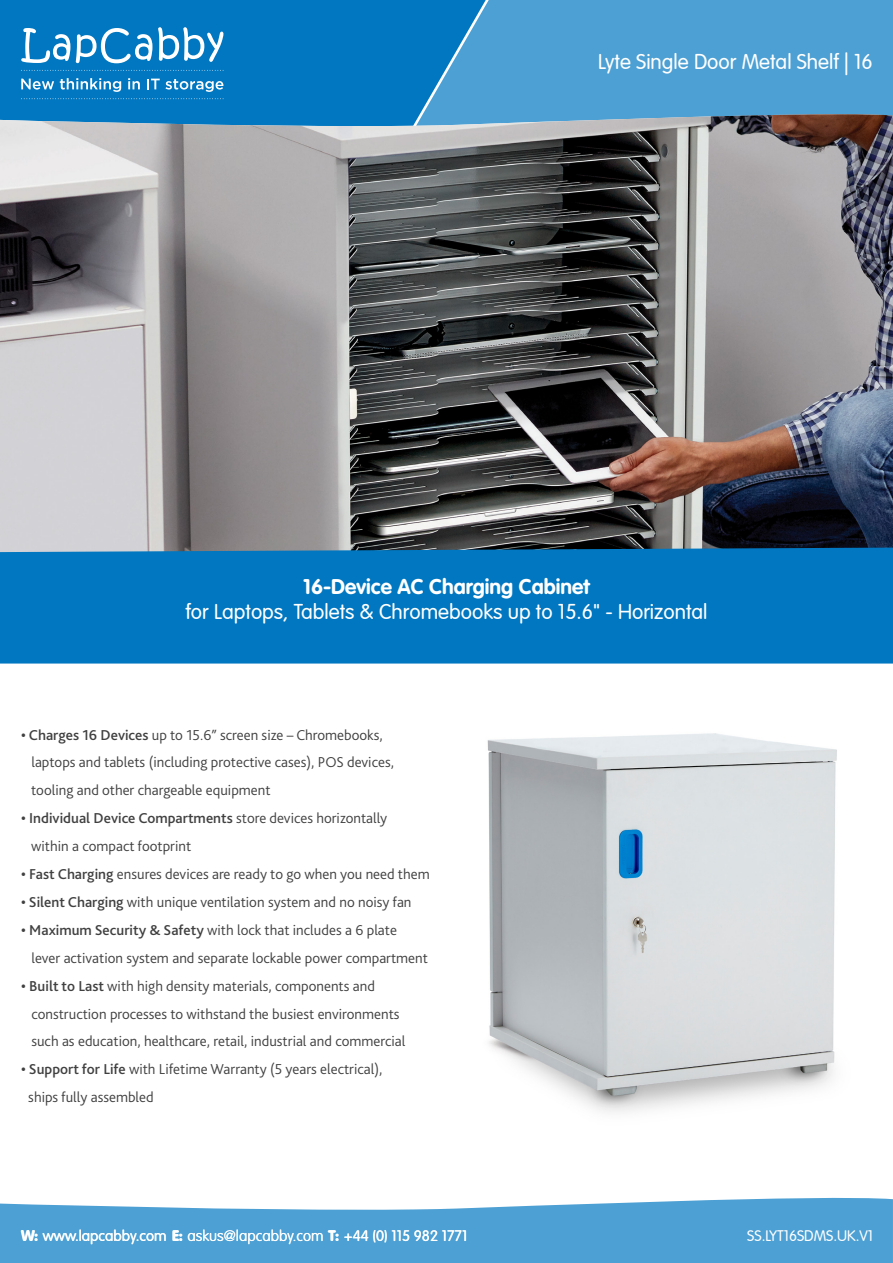
<style>
.page{position:relative;width:893px;height:1263px;background:#fff}
.page>*{position:absolute;margin:0;border:0;box-sizing:border-box;transform-origin:0 0}
.t1{font:300 21px "VAG Rounded";color:#fff}
.t2{font:700 21px "VAG Rounded Std";color:#fff}
.t3{font:300 15px/27.9px "Bliss 2";color:#404041}
.t4{font:100 15px "VAG Rounded Std";color:#fff}
.t5{font:300 15px "VAG Rounded";color:#fff}
.s1{font-weight:500}
.s2{font-family:"Myriad Pro";font-weight:400}
.s3{font-family:"VAG Rounded BT";font-weight:400}
.s4{font-family:"VAG Rounded";font-weight:300}
.s5{font-weight:300}
</style>
<div class="page">
<svg style="left:0;top:1198px;width:893px;height:65px;fill:#4da0d3"></svg>
<div style="left:0;top:0;width:416px;height:114px;background:#0077c0"></div>
<svg style="left:416px;top:0;width:477px;height:114px;fill:#4da0d3"></svg>
<div style="left:0;top:552px;width:893px;height:111px;background:#0077c0"></div>
<svg style="left:21px;top:98px;width:203px;height:1px"></svg>
<svg style="left:21px;top:27px;width:202px;height:36px"></svg>
<svg style="left:21px;top:79px;width:33px;height:11px"></svg>
<svg style="left:60px;top:78px;width:61px;height:14px"></svg>
<svg style="left:128px;top:78px;width:12px;height:11px"></svg>
<svg style="left:147px;top:79px;width:76px;height:13px"></svg>
<svg style="left:21px;top:70px;width:203px;height:1px"></svg>
<img style="left:0;top:114px;width:893px;height:438px">
<img style="left:487px;top:733px;width:350px;height:379px">
<h1 class="t1" style="left:598px;top:49px;width:276px">Lyte Single Door Metal Shelf | 16</h1>
<h1 class="t2" style="left:303px;top:574px;width:288px">16-Device AC Charging Cabinet</h1>
<h1 class="t1" style="left:185px;top:600px;width:524px">for Laptops, Tablets &amp; Chromebooks up to 15.6" - Horizontal</h1>
<p class="t3" style="left:31px;top:720px;width:364px;text-indent:-10px"><span class="s1">• Charges 16 Devices</span> up to 15.6<span class="s2">”</span> screen size – Chromebooks, laptops and tablets (including protective cases), POS devices, tooling and other chargeable equipment</p>
<p class="t3" style="left:31px;top:804px;width:358px;text-indent:-10px"><span class="s1">• Individual Device Compartments</span> store devices horizontally within a compact footprint</p>
<p class="t3" style="left:21px;top:860px;width:410px"><span class="s1">• Fast Charging</span> ensures devices are ready to go when you need them</p>
<p class="t3" style="left:21px;top:888px;width:392px"><span class="s1">• Silent Charging</span> with unique ventilation system and no noisy fan</p>
<p class="t3" style="left:31px;top:915px;width:398px;text-indent:-10px"><span class="s1">• Maximum Security &amp; Safety</span> with lock that includes a 6 plate lever activation system and separate lockable power compartment</p>
<p class="t3" style="left:31px;top:971px;width:376px;text-indent:-10px"><span class="s1">• Built to Last</span> with high density materials, components and construction processes to withstand the busiest environments such as education, healthcare, retail, industrial and commercial</p>
<p class="t3" style="left:28px;top:1055px;width:355px;text-indent:-7px"><span class="s1">• Support for Life</span> with Lifetime Warranty (5 years electrical), ships fully assembled</p>
<p class="t4" style="left:21px;top:1227px;width:448px"><span class="s3">W:</span> <span class="s4">www.lapcabby.com</span> <span class="s3">E:</span> askus@lapcabby.com <span class="s3">T:</span> <span class="s5">+44 (0) 115 982 1771</span></p>
<p class="t5" style="left:747px;top:1227px;width:127px">SS.LYT16SDMS.UK.V1</p>
</div>
